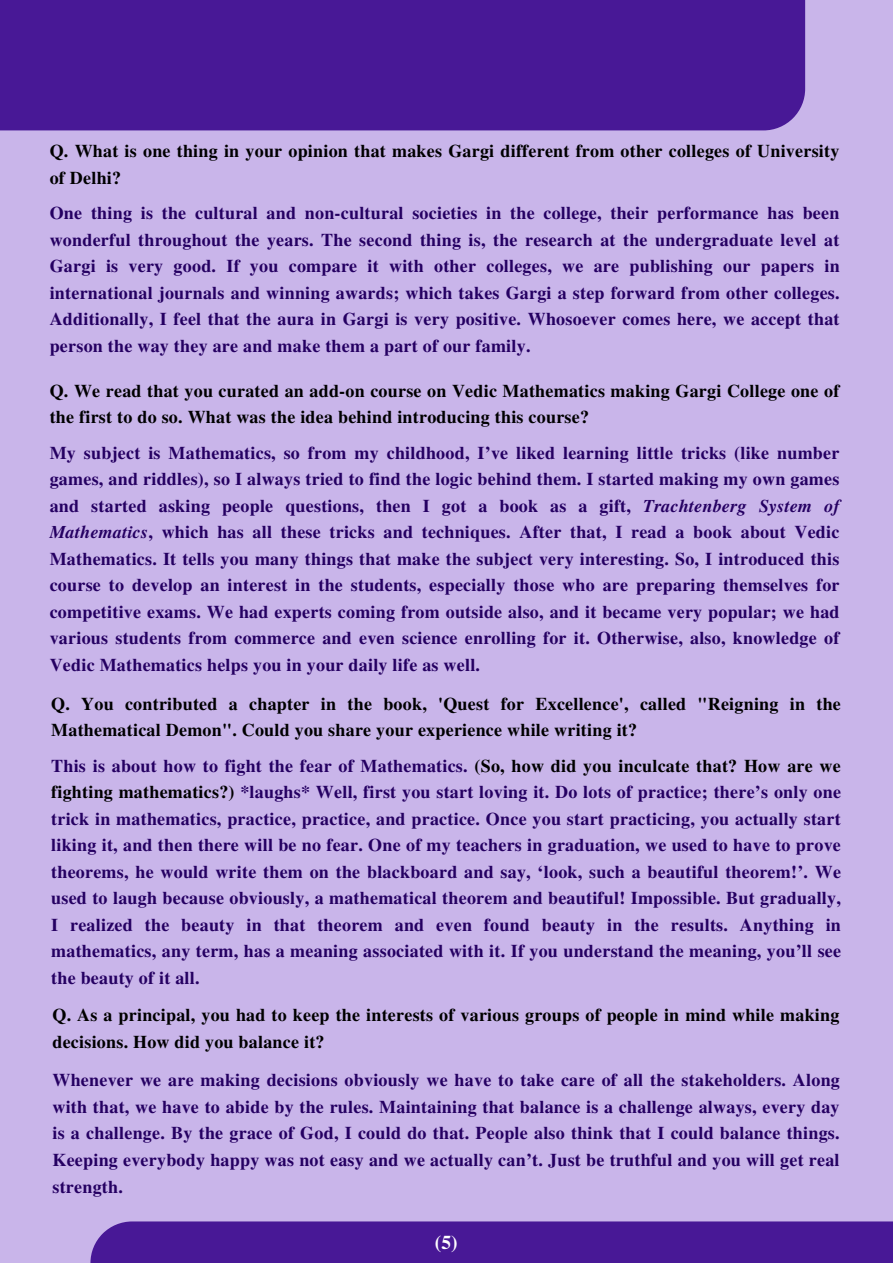
<style>
.page{position:relative;width:893px;height:1264px;background:#fff}
.page>*{position:absolute;margin:0;border:0;box-sizing:border-box;transform-origin:0 0}
.t1{font:700 19.5px "Te X Gyre Termes";color:#fff}
.t2{font:700 18px/26.5px "Te X Gyre Termes";letter-spacing:.015em;color:#250062;text-align:justify}
.t3{font:700 18px/26.5px "Te X Gyre Termes";letter-spacing:.015em;color:#000}
.s1{font-style:italic}
.s2{color:#000}
</style>
<div class="page">
<div style="left:0;top:0;width:892px;height:1262px;background:#c9b5ea"></div>
<div style="left:90px;top:1221px;width:802px;height:41px;background:#481896"></div>
<div style="left:0;top:0;width:805px;height:130px;background:#481896"></div>
<p class="t3" style="left:50px;top:137px;width:791px">Q. What is one thing in your opinion that makes Gargi different from other colleges of University of Delhi?</p>
<p class="t2" style="left:50px;top:199px;width:791px">One thing is the cultural and non-cultural societies in the college, their performance has been wonderful throughout the years. The second thing is, the research at the undergraduate level at Gargi is very good. If you compare it with other colleges, we are publishing our papers in international journals and winning awards; which takes Gargi a step forward from other colleges.<br>Additionally, I feel that the aura in Gargi is very positive. Whosoever comes here, we accept that person the way they are and make them a part of our family.</p>
<p class="t3" style="left:50px;top:376px;width:791px">Q. We read that you curated an add-on course on Vedic Mathematics making Gargi College one of the first to do so. What was the idea behind introducing this course?</p>
<p class="t2" style="left:50px;top:438px;width:791px">My subject is Mathematics, so from my childhood, I’ve liked learning little tricks (like number games, and riddles), so I always tried to find the logic behind them. I started making my own games and started asking people questions, then I got a book as a gift, <span class="s1">Trachtenberg System of Mathematics</span>, which has all these tricks and techniques. After that, I read a book about Vedic Mathematics. It tells you many things that make the subject very interesting. So, I introduced this course to develop an interest in the students, especially those who are preparing themselves for competitive exams. We had experts coming from outside also, and it became very popular; we had various students from commerce and even science enrolling for it. Otherwise, also, knowledge of Vedic Mathematics helps you in your daily life as well.</p>
<p class="t3" style="left:51px;top:689px;width:791px">Q. You contributed a chapter in the book, 'Quest for Excellence', called "Reigning in the<br>Mathematical Demon". Could you share your experience while writing it?</p>
<p class="t2" style="left:51px;top:751px;width:791px">This is about how to fight the fear of Mathematics. <span class="s2">(So, how did you inculcate that? How are we fighting mathematics?)</span> *laughs* Well, first you start loving it. Do lots of practice; there’s only one trick in mathematics, practice, practice, and practice. Once you start practicing, you actually start liking it, and then there will be no fear. One of my teachers in graduation, we used to have to prove theorems, he would write them on the blackboard and say, ‘look, such a beautiful theorem!’. We used to laugh because obviously, a mathematical theorem and beautiful! Impossible. But gradually, I realized the beauty in that theorem and even found beauty in the results. Anything in mathematics, any term, has a meaning associated with it. If you understand the meaning, you’ll see the beauty of it all.</p>
<p class="t3" style="left:52px;top:1000px;width:788px">Q. As a principal, you had to keep the interests of various groups of people in mind while making decisions. How did you balance it?</p>
<p class="t2" style="left:52px;top:1065px;width:789px">Whenever we are making decisions obviously we have to take care of all the stakeholders. Along with that, we have to abide by the rules. Maintaining that balance is a challenge always, every day is a challenge. By the grace of God, I could do that. People also think that I could balance things.<br>Keeping everybody happy was not easy and we actually can’t. Just be truthful and you will get real strength.</p>
<p class="t1" style="left:435px;top:1226px;width:24px">(5)</p>
</div>
